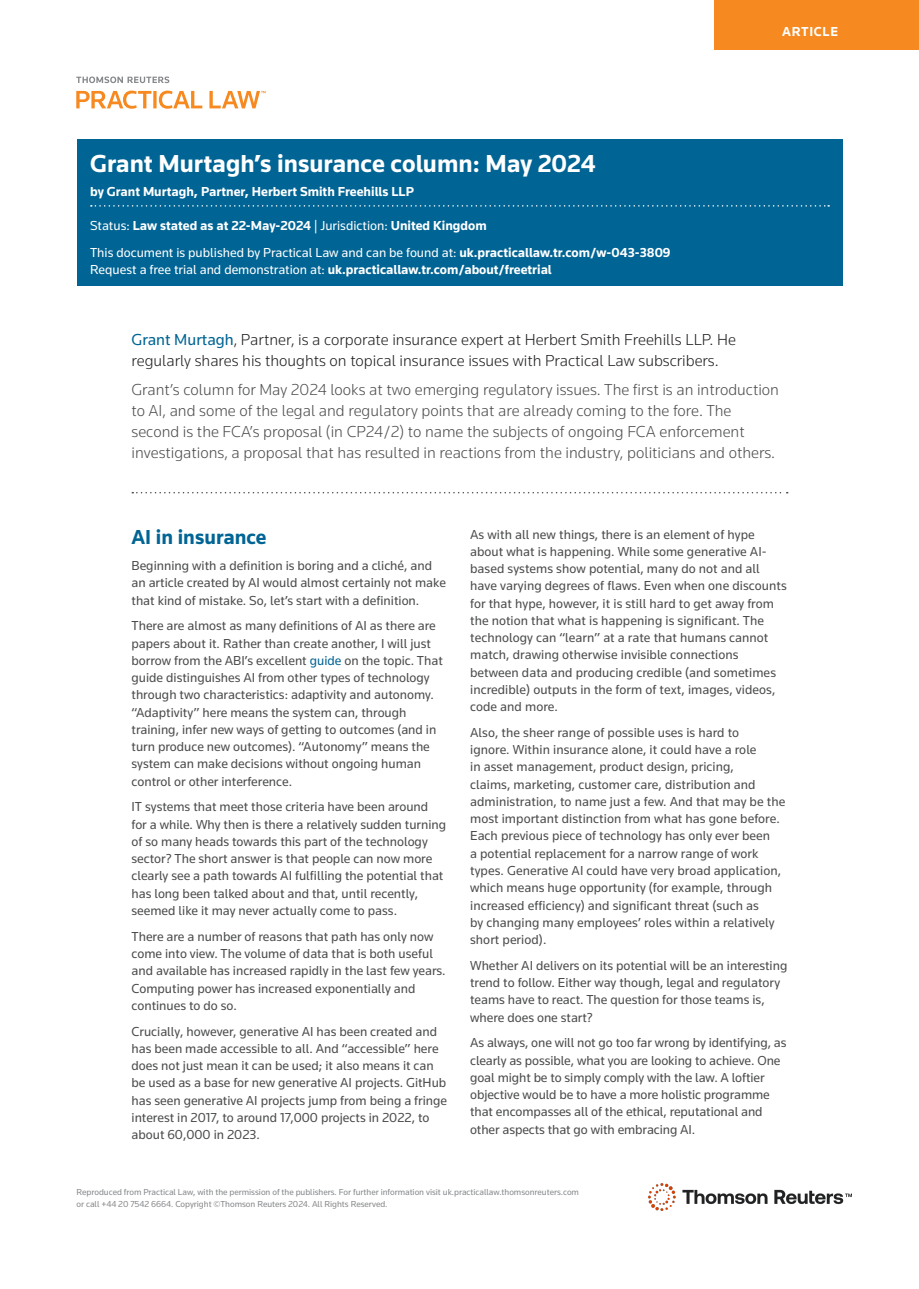
<style>
.page{position:relative;width:919px;height:1289px;background:#fff}
.page>*{position:absolute;margin:0;border:0;box-sizing:border-box;transform-origin:0 0}
.t1{font:700 25.5px "Knowledge";color:#fff}
.t2{font:700 21px "Knowledge";color:#006494}
.t3{font:300 16.5px/21px "Knowledge";color:#4b4c4d}
.t4{font:300 16.5px/21px "Knowledge";color:#231f20}
.t5{font:13.5px/17.2px "Knowledge";color:#4b4c4d}
.t6{font:13.5px/27.2px "Knowledge";color:#fff}
.t7{font:700 13.5px "Knowledge";color:#fff}
.t8{font:700 13.5px "Knowledge";letter-spacing:.05em;color:#fff}
.t9{font:9px/12px "Knowledge";letter-spacing:-.005em;color:#86888b}
.s1{font-weight:700}
.s2{font-weight:400}
.s3{font-weight:400;color:#006494}
.s4{color:#006494}
</style>
<div class="page">
<div style="left:714px;top:0;width:204px;height:49px;background:#f6891f"></div>
<svg style="left:76px;top:91px;width:189px;height:18px"></svg>
<svg style="left:76px;top:77px;width:93px;height:6px"></svg>
<img style="left:648px;top:1183px;width:203px;height:27px">
<div style="left:77px;top:139px;width:765px;height:147px;background:#006494"></div>
<svg style="left:91px;top:205px;width:738px;height:2px"></svg>
<svg style="left:132px;top:492px;width:655px;height:1px"></svg>
<h1 class="t1" style="left:90px;top:148px;width:507px">Grant Murtagh’s insurance column: May 2024</h1>
<p class="t7" style="left:90px;top:183px;width:325px">by Grant Murtagh, Partner, Herbert Smith Freehills LLP</p>
<p class="t6" style="left:90px;top:212px;width:582px">Status: <span class="s1">Law stated as at 22-May-2024</span> | Jurisdiction: <span class="s1">United Kingdom<br></span>This document is published by Practical Law and can be found at: <span class="s1">uk.practicallaw.tr.com/w-043-3809</span></p>
<p class="t7" style="left:90px;top:261px;width:463px"><span class="s2">Request a free trial and demonstration at:</span> uk.practicallaw.tr.com/about/freetrial</p>
<p class="t8" style="left:782px;top:23px;width:57px">ARTICLE</p>
<p class="t4" style="left:131px;top:328px;width:606px"><span class="s3">Grant Murtagh</span>, Partner, is a corporate insurance expert at Herbert Smith Freehills LLP. He regularly shares his thoughts on topical insurance issues with Practical Law subscribers.</p>
<p class="t3" style="left:131px;top:378px;width:649px">Grant’s column for May 2024 looks at two emerging regulatory issues. The first is an introduction to AI, and some of the legal and regulatory points that are already coming to the fore. The second is the FCA’s proposal (in CP24/2) to name the subjects of ongoing FCA enforcement investigations, a proposal that has resulted in reactions from the industry, politicians and others.</p>
<h2 class="t2" style="left:131px;top:524px;width:136px">AI in insurance</h2>
<p class="t5" style="left:131px;top:556px;width:316px">Beginning with a definition is boring and a cliché, and an article created by AI would almost certainly not make that kind of mistake. So, let’s start with a definition.</p>
<p class="t5" style="left:131px;top:617px;width:313px">There are almost as many definitions of AI as there are papers about it. Rather than create another, I will just borrow from the ABI’s excellent <span class="s4">guide</span> on the topic. That guide distinguishes AI from other types of technology through two characteristics: adaptivity and autonomy. “Adaptivity” here means the system can, through training, infer new ways of getting to outcomes (and in turn produce new outcomes). “Autonomy” means the system can make decisions without ongoing human control or other interference.</p>
<p class="t5" style="left:131px;top:798px;width:316px">IT systems that meet those criteria have been around for a while. Why then is there a relatively sudden turning of so many heads towards this part of the technology sector? The short answer is that people can now more clearly see a path towards AI fulfilling the potential that has long been talked about and that, until recently, seemed like it may never actually come to pass.</p>
<p class="t5" style="left:131px;top:927px;width:316px">There are a number of reasons that path has only now come into view. The volume of data that is both useful and available has increased rapidly in the last few years.<br>Computing power has increased exponentially and continues to do so.</p>
<p class="t5" style="left:131px;top:1022px;width:317px">Crucially, however, generative AI has been created and has been made accessible to all. And “accessible” here does not just mean it can be used; it also means it can be used as a base for new generative AI projects. GitHub has seen generative AI projects jump from being a fringe interest in 2017, to around 17,000 projects in 2022, to about 60,000 in 2023.</p>
<p class="t5" style="left:470px;top:525px;width:318px">As with all new things, there is an element of hype about what is happening. While some generative AI&shy;based systems show potential, many do not and all have varying degrees of flaws. Even when one discounts for that hype, however, it is still hard to get away from the notion that what is happening is significant. The technology can “learn” at a rate that humans cannot match, drawing otherwise invisible connections between data and producing credible (and sometimes incredible) outputs in the form of text, images, videos, code and more.</p>
<p class="t5" style="left:470px;top:723px;width:316px">Also, the sheer range of possible uses is hard to<br>ignore. Within insurance alone, it could have a role<br>in asset management, product design, pricing,<br>claims, marketing, customer care, distribution and administration, to name just a few. And that may be the most important distinction from what has gone before.<br>Each previous piece of technology has only ever been<br>a potential replacement for a narrow range of work types. Generative AI could have very broad application, which means huge opportunity (for example, through increased efficiency) and significant threat (such as<br>by changing many employees’ roles within a relatively short period).</p>
<p class="t5" style="left:470px;top:956px;width:319px">Whether AI delivers on its potential will be an interesting trend to follow. Either way though, legal and regulatory teams have to react. The question for those teams is, where does one start?</p>
<p class="t5" style="left:470px;top:1034px;width:318px">As always, one will not go too far wrong by identifying, as clearly as possible, what you are looking to achieve. One goal might be to simply comply with the law. A loftier objective would be to have a more holistic programme that encompasses all of the ethical, reputational and other aspects that go with embracing AI.</p>
<p class="t9" style="left:77px;top:1185px;width:504px">Reproduced from Practical Law, with the permission of the publishers. For further information visit uk.practicallaw.thomsonreuters.com or call +44 20 7542 6664. Copyright ©Thomson Reuters 2024. All Rights Reserved.</p>
</div>
